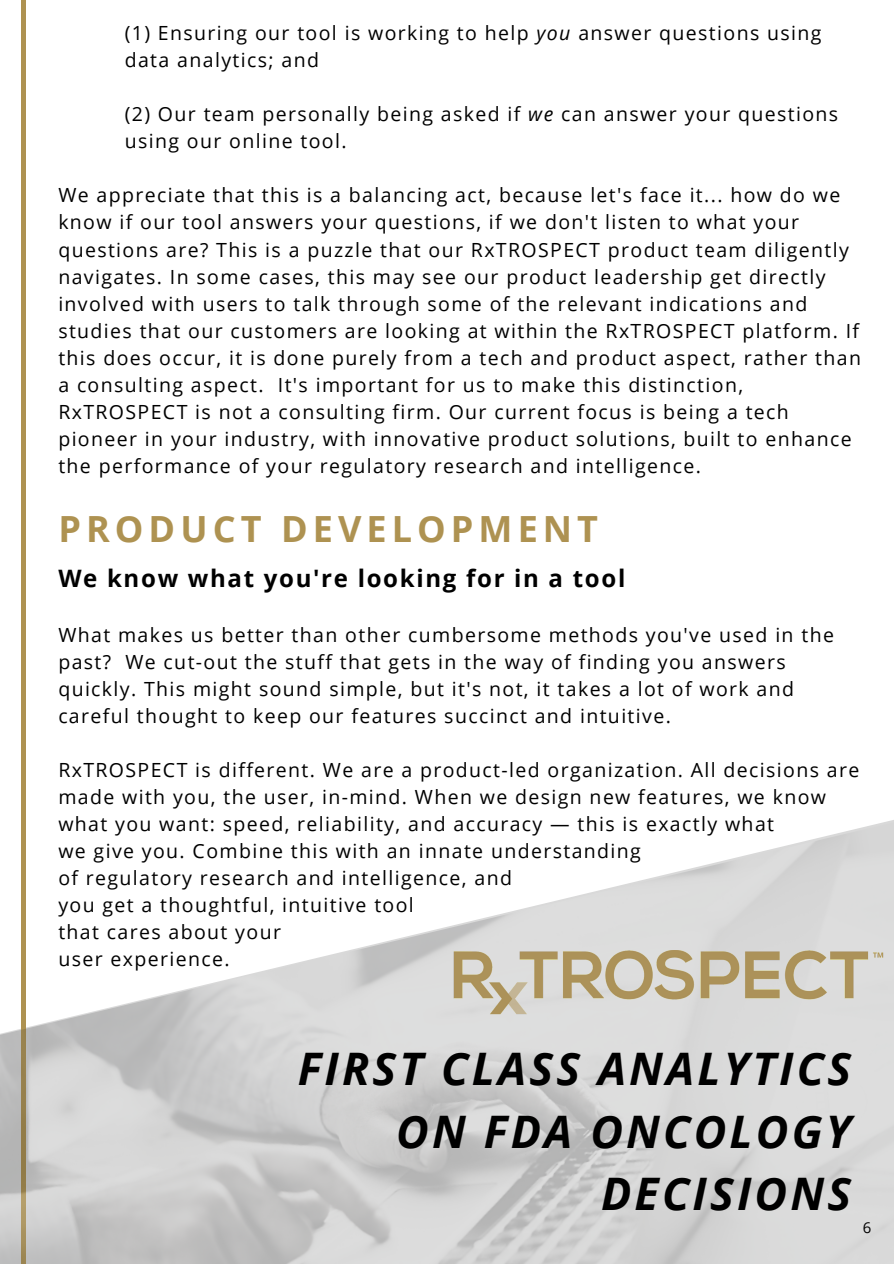
<style>
.page{position:relative;width:894px;height:1264px;background:#fff}
.page>*{position:absolute;margin:0;border:0;box-sizing:border-box;transform-origin:0 0}
.t1{font:italic 700 44.85px/62.4px "Open Sans";letter-spacing:.07em;color:#000;text-align:right}
.t2{font:700 36px "Open Sans";letter-spacing:.14em;color:#ae9251}
.t3{font:700 24px "Open Sans";letter-spacing:.07em;color:#000}
.t4{font:19.5px/27px "Open Sans";letter-spacing:.07em;color:#000}
.t5{font:15px "Open Sans";color:#000}
.s1{font-style:italic}
</style>
<div class="page">
<div style="left:21px;top:0;width:5px;height:1263px;background:#ae9251"></div>
<img style="left:0;top:820px;width:893px;height:443px">
<img style="left:447px;top:950px;width:437px;height:64px">
<p class="t4" style="left:125px;top:19px;width:698px">(1) Ensuring our tool is working to help <span class="s1">you</span> answer questions using data analytics; and</p>
<p class="t4" style="left:125px;top:100px;width:714px">(2) Our team personally being asked if <span class="s1">we</span> can answer your questions using our online tool.</p>
<p class="t4" style="left:58px;top:181px;width:803px">We appreciate that this is a balancing act, because let's face it... how do we know if our tool answers your questions, if we don't listen to what your questions are? This is a puzzle that our RxTROSPECT product team diligently navigates. In some cases, this may see our product leadership get directly involved with users to talk through some of the relevant indications and studies that our customers are looking at within the RxTROSPECT platform. If this does occur, it is done purely from a tech and product aspect, rather than a consulting aspect. It's important for us to make this distinction, RxTROSPECT is not a consulting firm. Our current focus is being a tech pioneer in your industry, with innovative product solutions, built to enhance the performance of your regulatory research and intelligence.</p>
<p class="t2" style="left:58px;top:504px;width:541px">PRODUCT DEVELOPMENT</p>
<p class="t3" style="left:58px;top:561px;width:568px">We know what you're looking for in a tool</p>
<p class="t4" style="left:58px;top:620px;width:777px">What makes us better than other cumbersome methods you've used in the past? We cut-out the stuff that gets in the way of finding you answers quickly. This might sound simple, but it's not, it takes a lot of work and careful thought to keep our features succinct and intuitive.</p>
<p class="t4" style="left:58px;top:755px;width:802px">RxTROSPECT is different. We are a product-led organization. All decisions are made with you, the user, in-mind. When we design new features, we know what you want: speed, reliability, and accuracy — this is exactly what</p>
<p class="t4" style="left:58px;top:836px;width:584px">we give you. Combine this with an innate understanding</p>
<p class="t4" style="left:58px;top:864px;width:455px">of regulatory research and intelligence, and</p>
<p class="t4" style="left:58px;top:891px;width:357px">you get a thoughtful, intuitive tool</p>
<p class="t4" style="left:58px;top:918px;width:224px">that cares about your</p>
<p class="t4" style="left:58px;top:945px;width:173px">user experience.</p>
<p class="t1" style="left:297px;top:1036px;width:554px">FIRST CLASS ANALYTICS<br>ON FDA ONCOLOGY<br>DECISIONS</p>
<p class="t5" style="left:862px;top:1216px;width:10px">6</p>
</div>
